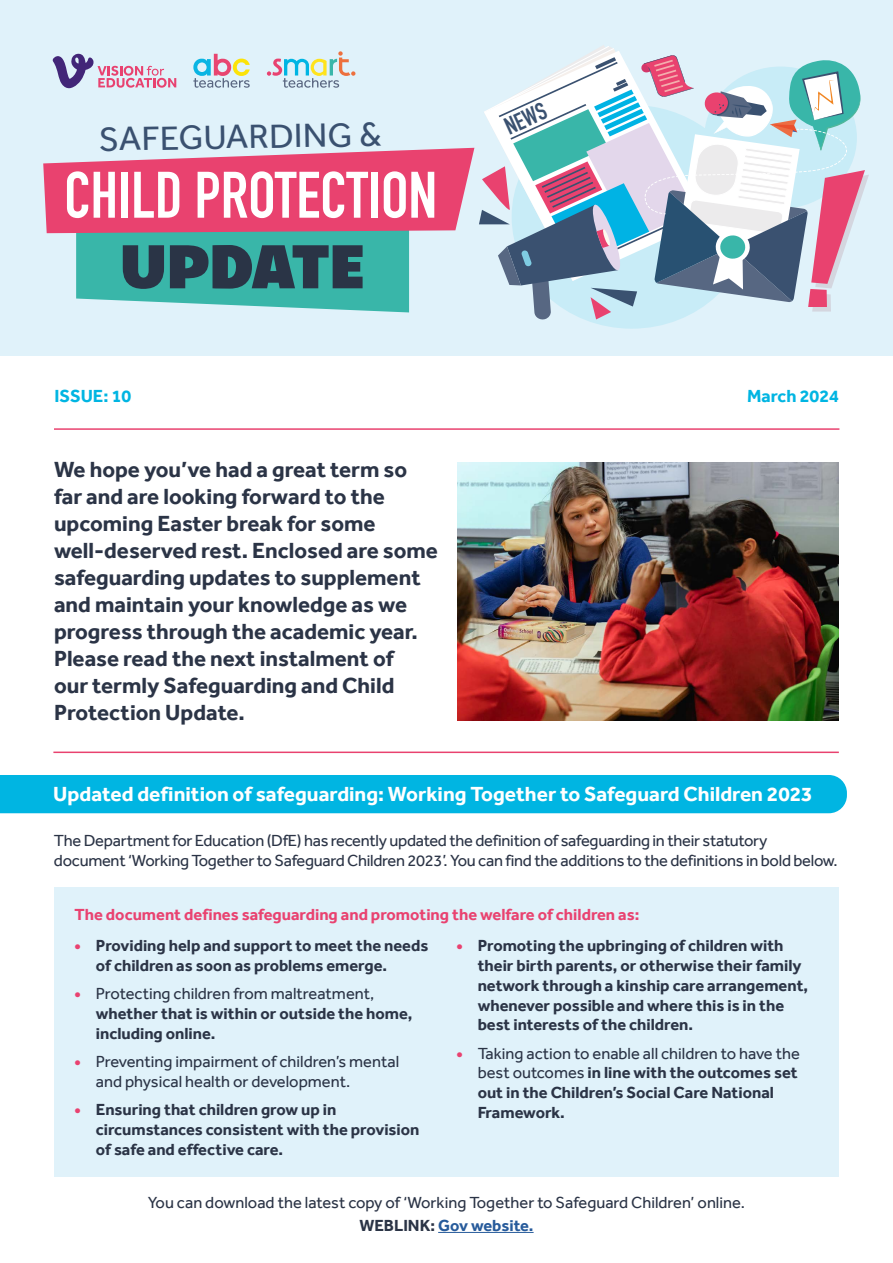
<style>
.page{position:relative;width:893px;height:1263px;background:#fff}
.page>*{position:absolute;margin:0;border:0;box-sizing:border-box;transform-origin:0 0}
.t1{font:700 64.5px "DIN Condensed";color:#fff}
.t2{font:700 61.5px "Walrus";letter-spacing:-.015em;color:#2a3446}
.t3{font:34.5px "Effra";color:#3a5170}
.t4{font:700 24px "DIN Condensed";color:#3a5170}
.t5{font:700 22.5px/27px "Effra";color:#2b3446}
.t6{font:700 21px "Effra";color:#fff}
.t7{font:700 18px "Effra";color:#00b5e2}
.t8{font:700 16.5px/19.8px "Effra";color:#2b3446}
.t9{font:16.5px/19.8px "Effra";letter-spacing:-.015em;color:#2b3446}
.t10{font:700 16.5px "Effra";color:#e94270}
.s1{font-weight:800;color:#e94270}
.s2{font-weight:400}
.s3{font-weight:700}
.s4{font-weight:700;color:#275b9b}
</style>
<div class="page">
<hr style="left:54px;top:428px;width:785px;height:2px;background:#e9426f">
<hr style="left:53px;top:751px;width:786px;height:2px;background:#e9426f">
<div style="left:0;top:0;width:893px;height:355px;background:#e0f2fa"></div>
<svg style="left:589px;top:321px;width:85px;height:8px"></svg>
<svg style="left:43px;top:46px;width:826px;height:275px"></svg>
<div style="left:0;top:775px;width:847px;height:38px;background:#00b5e2"></div>
<img style="left:457px;top:462px;width:382px;height:258px">
<div style="left:54px;top:887px;width:785px;height:289px;background:#e0f2fa"></div>
<hr style="left:438px;top:1232px;width:96px;height:1px;background:#275b9b">
<h3 class="t3" style="left:99px;top:118px;width:284px;rotate:-1deg">SAFEGUARDING &amp;</h3>
<h1 class="t1" style="left:64px;top:152px;width:374px">CHILD PROTECTION</h1>
<h2 class="t2" style="left:120px;top:228px;width:247px">UPDATE</h2>
<p class="t7" style="left:54px;top:385px;width:78px">ISSUE: 10</p>
<p class="t5" style="left:54px;top:456px;width:385px">We hope you’ve had a great term so far and are looking forward to the upcoming Easter break for some well-deserved rest. Enclosed are some safeguarding updates to supplement and maintain your knowledge as we progress through the academic year.<br>Please read the next instalment of<br>our termly Safeguarding and Child<br>Protection Update.</p>
<h3 class="t4" style="left:499px;top:112px;width:45px;rotate:-24deg">NEWS</h3>
<p class="t7" style="left:747px;top:385px;width:93px">March 2024</p>
<p class="t6" style="left:53px;top:782px;width:761px">Updated definition of safeguarding: Working Together to Safeguard Children 2023</p>
<p class="t9" style="left:54px;top:830px;width:785px">The Department for Education (DfE) has recently updated the definition of safeguarding in their statutory document ‘Working Together to Safeguard Children 2023’. You can find the additions to the definitions in bold below.</p>
<p class="t10" style="left:75px;top:905px;width:566px">The document defines safeguarding and promoting the welfare of children as:</p>
<p class="t8" style="left:96px;top:935px;width:334px;text-indent:-21px"><span class="s1">•</span> Providing help and support to meet the needs of children as soon as problems emerge.</p>
<p class="t8" style="left:96px;top:984px;width:318px;text-indent:-21px"><span class="s1">•</span> <span class="s2">Protecting children from maltreatment, </span>whether that is within or outside the home, including online.</p>
<p class="t9" style="left:96px;top:1051px;width:305px;text-indent:-21px"><span class="s1">•</span> Preventing impairment of children’s mental and physical health or development.</p>
<p class="t8" style="left:96px;top:1099px;width:325px;text-indent:-21px"><span class="s1">•</span> Ensuring that children grow up in circumstances consistent with the provision of safe and effective care.</p>
<p class="t8" style="left:478px;top:935px;width:332px;text-indent:-21px"><span class="s1">•</span> Promoting the upbringing of children with their birth parents, or otherwise their family network through a kinship care arrangement, whenever possible and where this is in the best interests of the children.</p>
<p class="t8" style="left:478px;top:1043px;width:324px;text-indent:-21px"><span class="s1">•</span> <span class="s2">Taking action to enable all children to have the best outcomes</span> in line with the outcomes set out in the Children’s Social Care National Framework.</p>
<p class="t9" style="left:148px;top:1191px;width:599px;line-height:22.5px;text-align:center">You can download the latest copy of ‘Working Together to Safeguard Children’ online.<br><span class="s3">WEBLINK:</span> <span class="s4">Gov website.</span></p>
</div>
